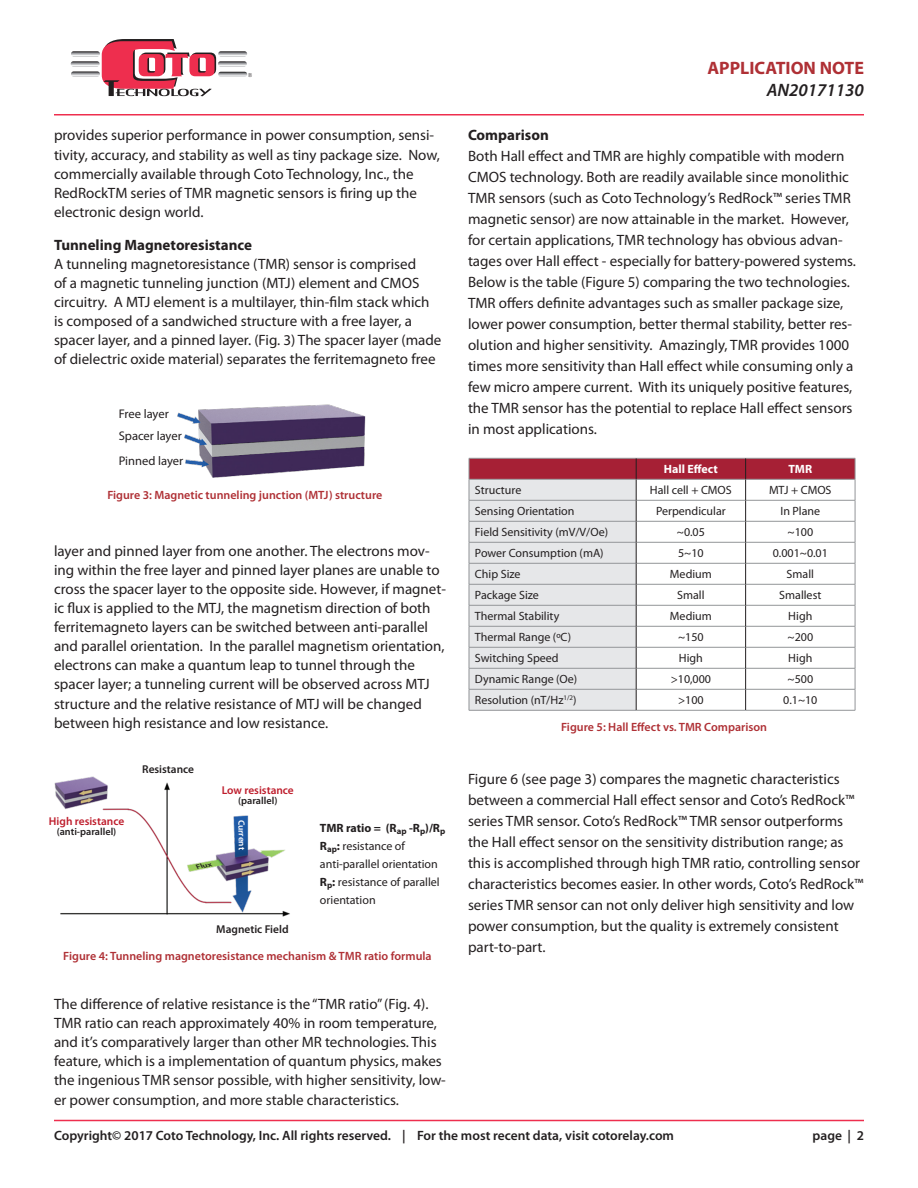
<style>
.page{position:relative;width:918px;height:1188px;background:#fff}
.page>*{position:absolute;margin:0;border:0;box-sizing:border-box;transform-origin:0 0}
.t1{font:700 18px "Myriad Pro";color:#af3035}
.t2{font:italic 600 18px "Myriad Pro";color:#231f20}
.t3{font:15px/21px "Myriad Pro";color:#231f20}
.t4{font:700 15px "Myriad Pro";color:#231f20}
.t5{font:600 13.5px "Myriad Pro";color:#231f20}
.t6{font:12.6px/22.2px "Myriad Pro";color:#231f20}
.t7{font:12px/18px "Myriad Pro";color:#231f20}
.t8{font:600 12px "Myriad Pro";color:#af3035}
.t9{font:700 12px "Myriad Pro";color:#231f20}
.t10{font:700 12px "Myriad Pro";color:#fff}
.t11{font:600 11.4px "Myriad Pro";color:#be1d2c}
.t12{font:600 11.4px "Myriad Pro";color:#231f20}
.t13{font:600 10.2px "Myriad Pro";color:#231f20}
.t14{font:600 9px "Myriad Pro";color:#fff}
.t15{font:italic 600 6.45px "Myriad Pro";color:#231f20;scale:1.36 1}
.s1{font-weight:700}
</style>
<div class="page">
<svg style="left:71px;top:39px;width:181px;height:57px"></svg>
<hr style="left:54px;top:114px;width:810px;height:2px;background:#ee2e4e">
<hr style="left:54px;top:1120px;width:810px;height:1px;background:#ee2e4e">
<img style="left:177px;top:404px;width:189px;height:74px">
<img style="left:54px;top:776px;width:236px;height:141px">
<hr style="left:469px;top:710px;width:167px;height:1px;background:#939598">
<hr style="left:636px;top:710px;width:110px;height:1px;background:#939598">
<hr style="left:746px;top:710px;width:109px;height:1px;background:#939598">
<svg style="left:469px;top:458px;width:387px;height:252px"></svg>
<p class="t3" style="left:54px;top:126px;width:387px;line-height:19.2px">provides superior performance in power consumption, sensi&shy;tivity, accuracy, and stability as well as tiny package size. Now, commercially available through Coto Technology, Inc., the RedRockTM series of TMR magnetic sensors is firing up the electronic design world.</p>
<p class="t4" style="left:54px;top:236px;width:200px">Tunneling Magnetoresistance</p>
<p class="t3" style="left:54px;top:254px;width:389px;line-height:19.2px">A tunneling magnetoresistance (TMR) sensor is comprised<br>of a magnetic tunneling junction (MTJ) element and CMOS circuitry. A MTJ element is a multilayer, thin-film stack which is composed of a sandwiched structure with a free layer, a spacer layer, and a pinned layer. (Fig. 3) The spacer layer (made of dielectric oxide material) separates the ferritemagneto free</p>
<p class="t6" style="left:119px;top:403px;width:65px">Free layer<br>Spacer layer</p>
<p class="t6" style="left:119px;top:450px;width:66px">Pinned layer</p>
<p class="t8" style="left:107px;top:489px;width:277px">Figure 3: Magnetic tunneling junction (MTJ) structure</p>
<p class="t3" style="left:54px;top:541px;width:393px;line-height:19.2px">layer and pinned layer from one another. The electrons mov&shy;ing within the free layer and pinned layer planes are unable to cross the spacer layer to the opposite side. However, if magnet&shy;ic flux is applied to the MTJ, the magnetism direction of both ferritemagneto layers can be switched between anti-parallel and parallel orientation. In the parallel magnetism orientation, electrons can make a quantum leap to tunnel through the spacer layer; a tunneling current will be observed across MTJ structure and the relative resistance of MTJ will be changed between high resistance and low resistance.</p>
<p class="t12" style="left:142px;top:763px;width:53px">Resistance</p>
<p class="t11" style="left:222px;top:784px;width:74px">Low resistance</p>
<p class="t13" style="left:238px;top:795px;width:41px">(parallel)</p>
<p class="t11" style="left:49px;top:815px;width:77px">High resistance</p>
<p class="t13" style="left:57px;top:826px;width:61px">(anti-parallel)</p>
<p class="t14" style="left:246px;top:819px;width:32px;rotate:89deg">Current</p>
<p class="t15" style="left:196px;top:864px;width:13px;rotate:-12deg">Flux</p>
<p class="t12" style="left:216px;top:923px;width:74px">Magnetic Field</p>
<p class="t9" style="left:320px;top:821px;width:127px">TMR ratio = (R<sub>ap</sub> -R<sub>p</sub>)/R<sub>p</sub></p>
<p class="t7" style="left:320px;top:837px;width:119px"><span class="s1">R</span><sub>ap</sub><span class="s1">:</span> resistance of anti-parallel orientation</p>
<p class="t7" style="left:320px;top:873px;width:121px"><span class="s1">R</span><sub>p</sub><span class="s1">:</span> resistance of parallel orientation</p>
<p class="t8" style="left:63px;top:949px;width:370px">Figure 4: Tunneling magnetoresistance mechanism &amp; TMR ratio formula</p>
<p class="t3" style="left:54px;top:995px;width:393px;line-height:19px">The difference of relative resistance is the “TMR ratio” (Fig. 4).<br>TMR ratio can reach approximately 40% in room temperature, and it’s comparatively larger than other MR technologies. This feature, which is a implementation of quantum physics, makes the ingenious TMR sensor possible, with higher sensitivity, low&shy;er power consumption, and more stable characteristics.</p>
<p class="t1" style="left:707px;top:58px;width:158px">APPLICATION NOTE</p>
<p class="t2" style="left:767px;top:80px;width:99px">AN20171130</p>
<p class="t4" style="left:468px;top:127px;width:82px">Comparison</p>
<p class="t3" style="left:468px;top:146px;width:390px">Both Hall effect and TMR are highly compatible with modern CMOS technology. Both are readily available since monolithic TMR sensors (such as Coto Technology’s RedRock™ series TMR magnetic sensor) are now attainable in the market. However, for certain applications, TMR technology has obvious advan&shy;tages over Hall effect - especially for battery-powered systems.<br>Below is the table (Figure 5) comparing the two technologies.<br>TMR offers definite advantages such as smaller package size, lower power consumption, better thermal stability, better res&shy;olution and higher sensitivity. Amazingly, TMR provides 1000 times more sensitivity than Hall effect while consuming only a few micro ampere current. With its uniquely positive features, the TMR sensor has the potential to replace Hall effect sensors in most applications.</p>
<p class="t10" style="left:664px;top:463px;width:55px">Hall Effect</p>
<p class="t10" style="left:788px;top:463px;width:25px">TMR</p>
<p class="t7" style="left:475px;top:482px;width:48px">Structure</p>
<p class="t7" style="left:650px;top:482px;width:83px">Hall cell + CMOS</p>
<p class="t7" style="left:769px;top:482px;width:64px">MTJ + CMOS</p>
<p class="t7" style="left:475px;top:503px;width:101px">Sensing Orientation</p>
<p class="t7" style="left:656px;top:503px;width:71px">Perpendicular</p>
<p class="t7" style="left:780px;top:503px;width:41px">In Plane</p>
<p class="t7" style="left:475px;top:524px;width:135px">Field Sensitivity (mV/V/Oe)</p>
<p class="t7" style="left:677px;top:524px;width:30px">~0.05</p>
<p class="t7" style="left:788px;top:524px;width:27px">~100</p>
<p class="t7" style="left:475px;top:545px;width:130px">Power Consumption (mA)</p>
<p class="t7" style="left:678px;top:545px;width:27px">5~10</p>
<p class="t7" style="left:773px;top:545px;width:57px">0.001~0.01</p>
<p class="t7" style="left:475px;top:566px;width:47px">Chip Size</p>
<p class="t7" style="left:670px;top:566px;width:43px">Medium</p>
<p class="t7" style="left:787px;top:566px;width:29px">Small</p>
<p class="t7" style="left:475px;top:587px;width:65px">Package Size</p>
<p class="t7" style="left:677px;top:587px;width:29px">Small</p>
<p class="t7" style="left:779px;top:587px;width:44px">Smallest</p>
<p class="t7" style="left:475px;top:608px;width:86px">Thermal Stability</p>
<p class="t7" style="left:670px;top:608px;width:43px">Medium</p>
<p class="t7" style="left:788px;top:608px;width:26px">High</p>
<p class="t7" style="left:475px;top:629px;width:98px">Thermal Range (ºC)</p>
<p class="t7" style="left:678px;top:629px;width:27px">~150</p>
<p class="t7" style="left:788px;top:629px;width:27px">~200</p>
<p class="t7" style="left:475px;top:650px;width:85px">Switching Speed</p>
<p class="t7" style="left:679px;top:650px;width:26px">High</p>
<p class="t7" style="left:788px;top:650px;width:26px">High</p>
<p class="t7" style="left:475px;top:671px;width:104px">Dynamic Range (Oe)</p>
<p class="t7" style="left:671px;top:671px;width:42px">&gt;10,000</p>
<p class="t7" style="left:788px;top:671px;width:27px">~500</p>
<p class="t7" style="left:475px;top:692px;width:103px">Resolution (nT/Hz<sup>1/2</sup>)</p>
<p class="t7" style="left:678px;top:692px;width:27px">&gt;100</p>
<p class="t7" style="left:783px;top:692px;width:36px">0.1~10</p>
<p class="t8" style="left:561px;top:721px;width:208px">Figure 5: Hall Effect vs. TMR Comparison</p>
<p class="t3" style="left:468px;top:769px;width:397px">Figure 6 (see page 3) compares the magnetic characteristics between a commercial Hall effect sensor and Coto’s RedRock™ series TMR sensor. Coto’s RedRock™ TMR sensor outperforms the Hall effect sensor on the sensitivity distribution range; as this is accomplished through high TMR ratio, controlling sensor characteristics becomes easier. In other words, Coto’s RedRock™ series TMR sensor can not only deliver high sensitivity and low power consumption, but the quality is extremely consistent part-to-part.</p>
<p class="t5" style="left:54px;top:1128px;width:622px">Copyright© 2017 Coto Technology, Inc. All rights reserved. | For the most recent data, visit cotorelay.com</p>
<p class="t5" style="left:813px;top:1128px;width:53px">page | 2</p>
</div>
